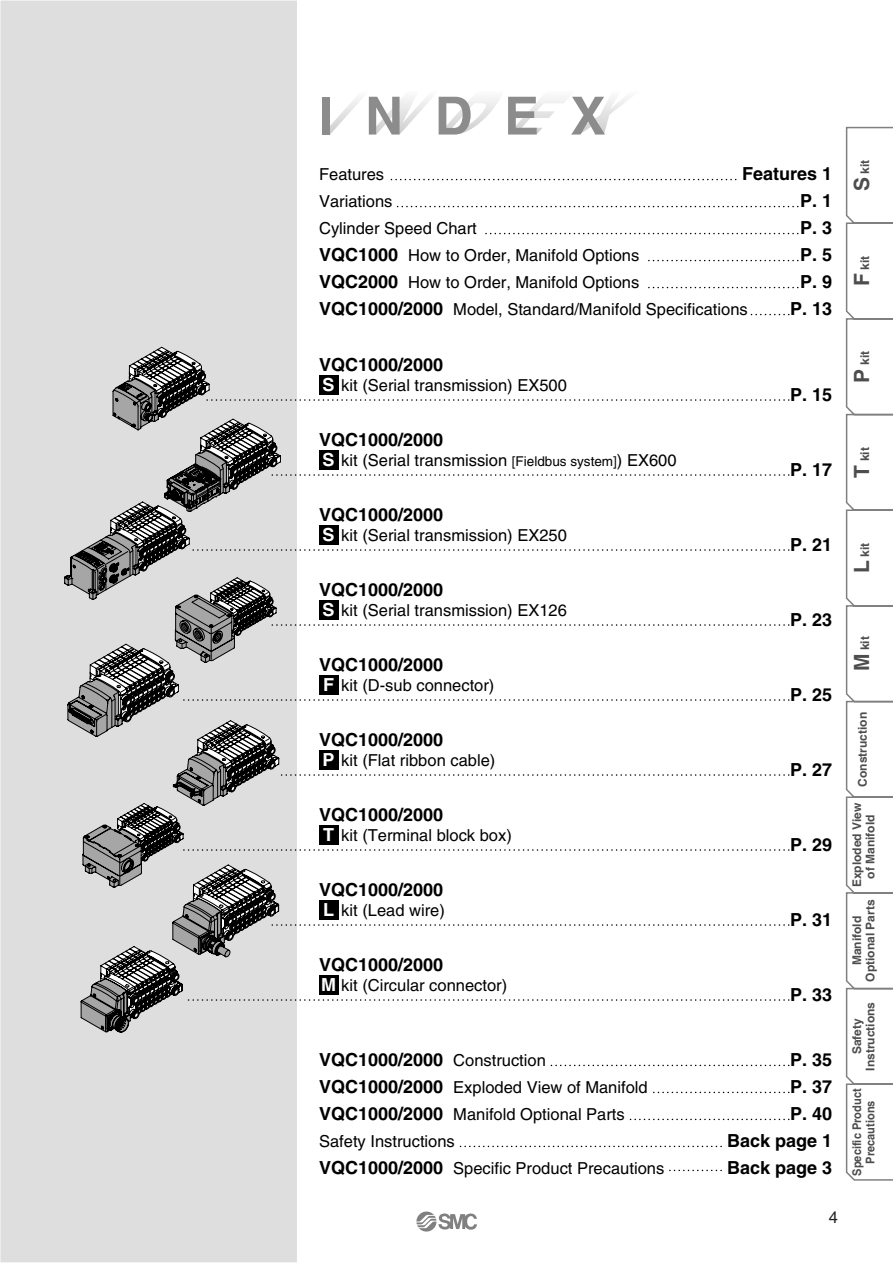
<style>
.page{position:relative;width:893px;height:1263px;background:#fff}
.page>*{position:absolute;margin:0;border:0;box-sizing:border-box;transform-origin:0 0}
.t1{font:700 52.5px "Helvetica";letter-spacing:.6em;color:#8c8c8c}
.t2{font:700 18px/27px "Helvetica";color:#000;text-align:right}
.t3{font:16.5px/27px "Helvetica";color:#000}
.t4{font:16.5px "Helvetica";color:#231f20}
.t5{font:700 12px/13.5px "Helvetica";color:#4d4d4d;text-align:center}
.t6{font:700 12px/13.5px "Helvetica";color:#4d4d4d;text-align:center;scale:.92 1}
.s1{font-weight:700;font-size:18px}
.s2{font-weight:700;font-size:18px;color:#fff}
.s3{font-size:13.5px}
.s4{font-weight:400;font-size:16.5px}
.s5{font-size:21px}
</style>
<div class="page">
<div style="left:0;top:0;width:296px;height:1263px;background:#dedede"></div>
<svg style="left:323px;top:98px;width:307px;height:36px"></svg>
<svg style="left:64px;top:346px;width:721px;height:688px"></svg>
<svg style="left:648px;top:260px;width:146px;height:1px"></svg>
<svg style="left:648px;top:287px;width:146px;height:1px"></svg>
<svg style="left:751px;top:314px;width:34px;height:1px"></svg>
<svg style="left:397px;top:206px;width:397px;height:1px"></svg>
<svg style="left:485px;top:233px;width:309px;height:1px"></svg>
<svg style="left:390px;top:179px;width:342px;height:1px"></svg>
<svg style="left:550px;top:1065px;width:235px;height:1px"></svg>
<svg style="left:653px;top:1092px;width:132px;height:1px"></svg>
<svg style="left:629px;top:1119px;width:156px;height:1px"></svg>
<svg style="left:459px;top:1146px;width:262px;height:1px"></svg>
<svg style="left:669px;top:1170px;width:52px;height:1px"></svg>
<svg style="left:845px;top:126px;width:47px;height:1055px"></svg>
<svg style="left:416px;top:1212px;width:61px;height:20px"></svg>
<hr style="left:0;top:0;width:892px;height:1px;background:#fff">
<hr style="left:0;top:1262px;width:892px;height:1px;background:#fff">
<hr style="left:0;top:0;width:1px;height:1263px;background:#fff">
<h1 class="t1" style="left:319px;top:97px;width:288px">INDEX</h1>
<p class="t2" style="left:742px;top:162px;width:92px">Features 1<br>P. 1<br>P. 3<br>P. 5<br>P. 9<br>P. 13</p>
<p class="t3" style="left:319px;top:162px;width:430px">Features<br>Variations<br>Cylinder Speed Chart<br><span class="s1">VQC1000</span> How to Order, Manifold Options<br><span class="s1">VQC2000</span> How to Order, Manifold Options<br><span class="s1">VQC1000/2000</span> Model, Standard/Manifold Specifications</p>
<p class="t2" style="left:319px;top:352px;width:126px">VQC1000/2000</p>
<p class="t3" style="left:322px;top:373px;width:246px"><span class="s2">S</span> kit (Serial transmission) EX500</p>
<p class="t2" style="left:319px;top:427px;width:126px">VQC1000/2000</p>
<p class="t3" style="left:322px;top:448px;width:355px"><span class="s2">S</span> kit (Serial transmission <span class="s3">[Fieldbus system]</span>) EX600</p>
<p class="t2" style="left:319px;top:502px;width:126px">VQC1000/2000</p>
<p class="t3" style="left:322px;top:523px;width:246px"><span class="s2">S</span> kit (Serial transmission) EX250</p>
<p class="t2" style="left:319px;top:577px;width:126px">VQC1000/2000</p>
<p class="t3" style="left:322px;top:598px;width:246px"><span class="s2">S</span> kit (Serial transmission) EX126</p>
<p class="t2" style="left:319px;top:652px;width:126px">VQC1000/2000</p>
<p class="t3" style="left:323px;top:673px;width:173px"><span class="s2">F</span> kit (D-sub connector)</p>
<p class="t2" style="left:319px;top:727px;width:126px">VQC1000/2000</p>
<p class="t3" style="left:322px;top:748px;width:174px"><span class="s2">P</span> kit (Flat ribbon cable)</p>
<p class="t2" style="left:319px;top:802px;width:126px">VQC1000/2000</p>
<p class="t3" style="left:323px;top:823px;width:190px"><span class="s2">T</span> kit (Terminal block box)</p>
<p class="t2" style="left:319px;top:877px;width:126px">VQC1000/2000</p>
<p class="t3" style="left:323px;top:898px;width:123px"><span class="s2">L</span> kit (Lead wire)</p>
<p class="t2" style="left:319px;top:952px;width:126px">VQC1000/2000</p>
<p class="t3" style="left:321px;top:973px;width:188px"><span class="s2">M</span> kit (Circular connector)</p>
<p class="t2" style="left:319px;top:1048px;width:228px">VQC1000/2000 <span class="s4">Construction</span></p>
<p class="t3" style="left:319px;top:1075px;width:347px"><span class="s1">VQC1000/2000</span> Exploded View of Manifold <span class="s1">VQC1000/2000</span> Manifold Optional Parts Safety Instructions<br><span class="s1">VQC1000/2000</span> Specific Product Precautions</p>
<p class="t2" style="left:790px;top:383px;width:44px">P. 15</p>
<p class="t2" style="left:790px;top:458px;width:44px">P. 17</p>
<p class="t2" style="left:790px;top:533px;width:44px">P. 21</p>
<p class="t2" style="left:790px;top:608px;width:44px">P. 23</p>
<p class="t2" style="left:790px;top:683px;width:44px">P. 25</p>
<p class="t2" style="left:790px;top:758px;width:44px">P. 27</p>
<p class="t2" style="left:790px;top:833px;width:44px">P. 29</p>
<p class="t2" style="left:790px;top:908px;width:44px">P. 31</p>
<p class="t2" style="left:790px;top:983px;width:44px">P. 33</p>
<p class="t2" style="left:727px;top:1048px;width:107px">P. 35<br>P. 37<br>P. 40<br>Back page 1<br>Back page 3</p>
<p class="t4" style="left:828px;top:1211px;width:11px">4</p>
<p class="t5" style="left:859px;top:191px;width:33px;rotate:-90deg"><span class="s5">S</span> kit</p>
<p class="t5" style="left:859px;top:286px;width:32px;rotate:-90deg"><span class="s5">F</span> kit</p>
<p class="t5" style="left:859px;top:383px;width:33px;rotate:-90deg"><span class="s5">P</span> kit</p>
<p class="t5" style="left:859px;top:478px;width:32px;rotate:-90deg"><span class="s5">T</span> kit</p>
<p class="t5" style="left:859px;top:573px;width:32px;rotate:-90deg"><span class="s5">L</span> kit</p>
<p class="t5" style="left:859px;top:671px;width:37px;rotate:-90deg"><span class="s5">M</span> kit</p>
<p class="t5" style="left:857px;top:787px;width:76px;rotate:-90deg">Construction</p>
<p class="t5" style="left:851px;top:887px;width:86px;rotate:-90deg">Exploded View of Manifold</p>
<p class="t5" style="left:851px;top:982px;width:84px;rotate:-90deg">Manifold<br>Optional Parts</p>
<p class="t5" style="left:851px;top:1071px;width:70px;rotate:-90deg">Safety<br>Instructions</p>
<p class="t6" style="left:851px;top:1176px;width:96px;rotate:-90deg">Specific Product<br>Precautions</p>
</div>
